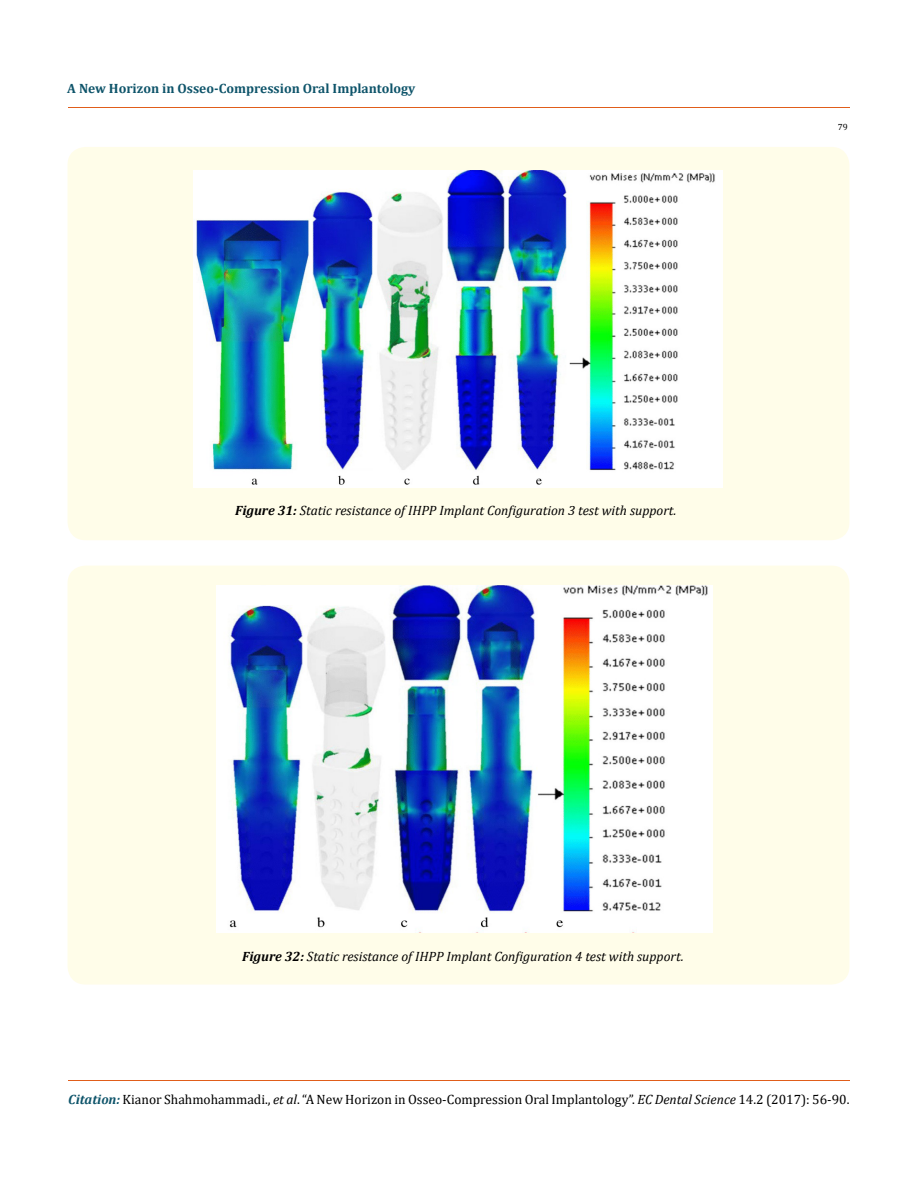
<style>
.page{position:relative;width:917px;height:1190px;background:#fff}
.page>*{position:absolute;margin:0;border:0;box-sizing:border-box;transform-origin:0 0}
.t1{font:italic 13.5px "Cambria";color:#000}
.t2{font:13.5px "Cambria";color:#000}
.t3{font:700 13.5px "Cambria";color:#0e546a}
.t4{font:9px "Cambria";color:#000}
.s1{font-weight:700}
.s2{font-weight:700;font-style:italic;color:#0e546a}
.s3{font-style:italic}
</style>
<div class="page">
<hr style="left:68px;top:108px;width:781px;height:1px;background:#e05d1a">
<hr style="left:68px;top:1080px;width:781px;height:1px;background:#e05d1a">
<div style="left:68px;top:147px;width:781px;height:393px;background:#fffde9;border-radius:18px"></div>
<img style="left:194px;top:171px;width:528px;height:317px">
<div style="left:68px;top:565px;width:781px;height:419px;background:#fffde9;border-radius:18px"></div>
<img style="left:216px;top:585px;width:496px;height:348px">
<p class="t3" style="left:67px;top:79px;width:350px">A New Horizon in Osseo-Compression Oral Implantology</p>
<p class="t1" style="left:235px;top:501px;width:443px"><span class="s1">Figure 31:</span> Static resistance of IHPP Implant Configuration 3 test with support.</p>
<p class="t4" style="left:837px;top:122px;width:11px">79</p>
<p class="t1" style="left:242px;top:947px;width:443px"><span class="s1">Figure 32:</span> Static resistance of IHPP Implant Configuration 4 test with support.</p>
<p class="t2" style="left:68px;top:1091px;width:782px"><span class="s2">Citation:</span> Kianor Shahmohammadi., <span class="s3">et al</span>. “A New Horizon in Osseo-Compression Oral Implantology”. <span class="s3">EC Dental Science</span> 14.2 (2017): 56-90.</p>
</div>
